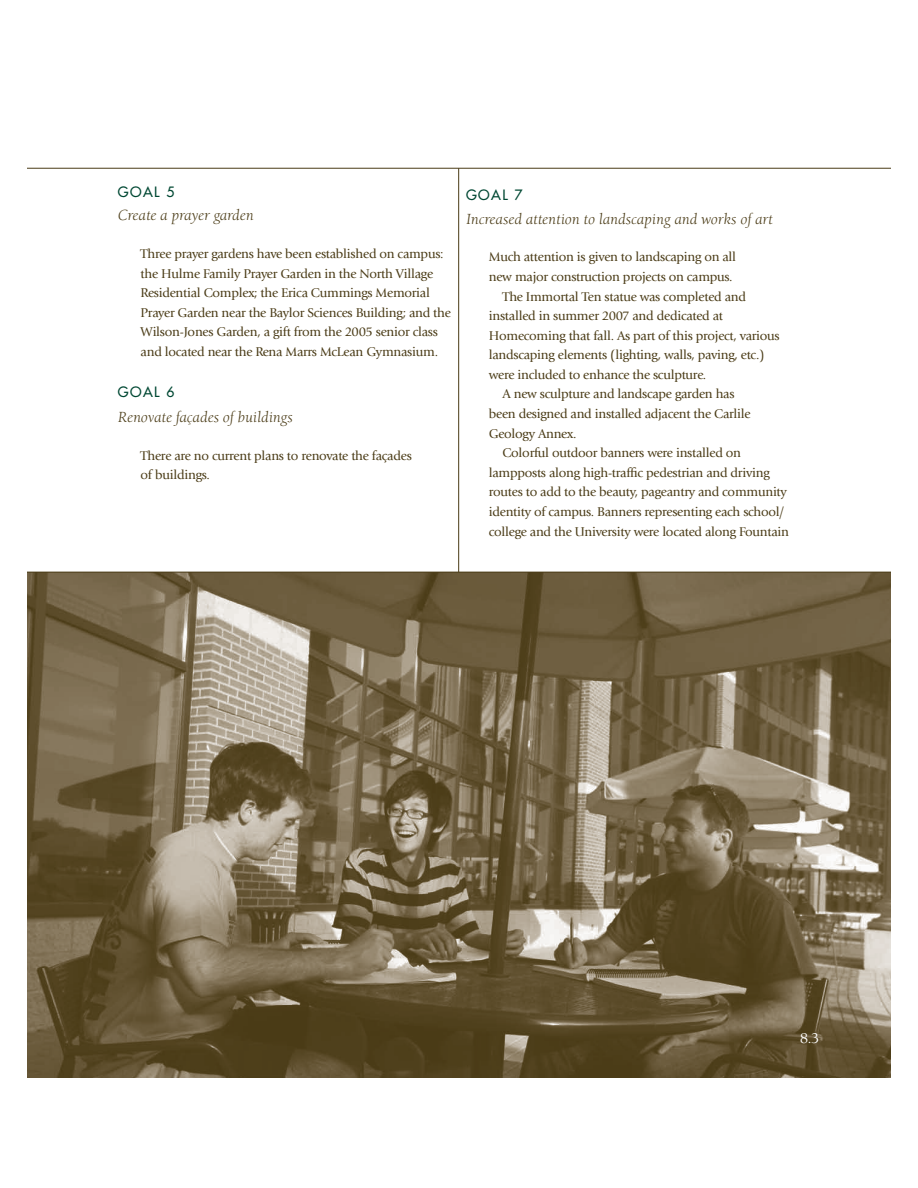
<style>
.page{position:relative;width:918px;height:1188px;background:#fff}
.page>*{position:absolute;margin:0;border:0;box-sizing:border-box;transform-origin:0 0}
.t1{font:italic 15.15px "Berkeley Old ITC";color:#4a3b16}
.t2{font:14.55px "Berkeley Old Md ITC";color:#fff}
.t3{font:13.95px "Futura";letter-spacing:.1em;color:#004833}
.t4{font:13.2px/19.6px "Giovanni";letter-spacing:-.02em;color:#4a3b16}
</style>
<div class="page">
<hr style="left:458px;top:168px;width:1px;height:910px;background:#4a3b16">
<img style="left:27px;top:573px;width:864px;height:505px">
<hr style="left:27px;top:168px;width:864px;height:1px;background:#4a3b16">
<hr style="left:27px;top:572px;width:864px;height:1px;background:#4a3b16">
<p class="t3" style="left:118px;top:185px;width:58px">GOAL 5</p>
<p class="t1" style="left:118px;top:209px;width:137px">Create a prayer garden</p>
<p class="t4" style="left:141px;top:245px;width:312px">Three prayer gardens have been established on campus: the Hulme Family Prayer Garden in the North Village Residential Complex; the Erica Cummings Memorial Prayer Garden near the Baylor Sciences Building; and the Wilson-Jones Garden, a gift from the 2005 senior class and located near the Rena Marrs McLean Gymnasium.</p>
<p class="t3" style="left:118px;top:384px;width:58px">GOAL 6</p>
<p class="t1" style="left:118px;top:410px;width:176px">Renovate façades of buildings</p>
<p class="t4" style="left:141px;top:447px;width:273px">There are no current plans to renovate the façades of buildings.</p>
<p class="t3" style="left:466px;top:188px;width:58px">GOAL 7</p>
<p class="t1" style="left:466px;top:212px;width:308px">Increased attention to landscaping and works of art</p>
<p class="t4" style="left:489px;top:248px;width:249px">Much attention is given to landscaping on all</p>
<p class="t4" style="left:489px;top:268px;width:245px">new major construction projects on campus.</p>
<p class="t4" style="left:502px;top:288px;width:245px">The Immortal Ten statue was completed and</p>
<p class="t4" style="left:489px;top:307px;width:236px">installed in summer 2007 and dedicated at</p>
<p class="t4" style="left:489px;top:327px;width:292px">Homecoming that fall. As part of this project, various</p>
<p class="t4" style="left:489px;top:346px;width:277px">landscaping elements (lighting, walls, paving, etc.)</p>
<p class="t4" style="left:489px;top:366px;width:219px">were included to enhance the sculpture.</p>
<p class="t4" style="left:502px;top:385px;width:234px">A new sculpture and landscape garden has</p>
<p class="t4" style="left:489px;top:405px;width:263px">been designed and installed adjacent the Carlile</p>
<p class="t4" style="left:489px;top:425px;width:89px">Geology Annex.</p>
<p class="t4" style="left:502px;top:444px;width:240px">Colorful outdoor banners were installed on</p>
<p class="t4" style="left:489px;top:464px;width:282px">lampposts along high-traffic pedestrian and driving</p>
<p class="t4" style="left:489px;top:483px;width:300px">routes to add to the beauty, pageantry and community</p>
<p class="t4" style="left:489px;top:503px;width:297px">identity of campus. Banners representing each school/</p>
<p class="t4" style="left:489px;top:522px;width:302px">college and the University were located along Fountain</p>
<p class="t2" style="left:800px;top:1032px;width:21px">8.3</p>
</div>
